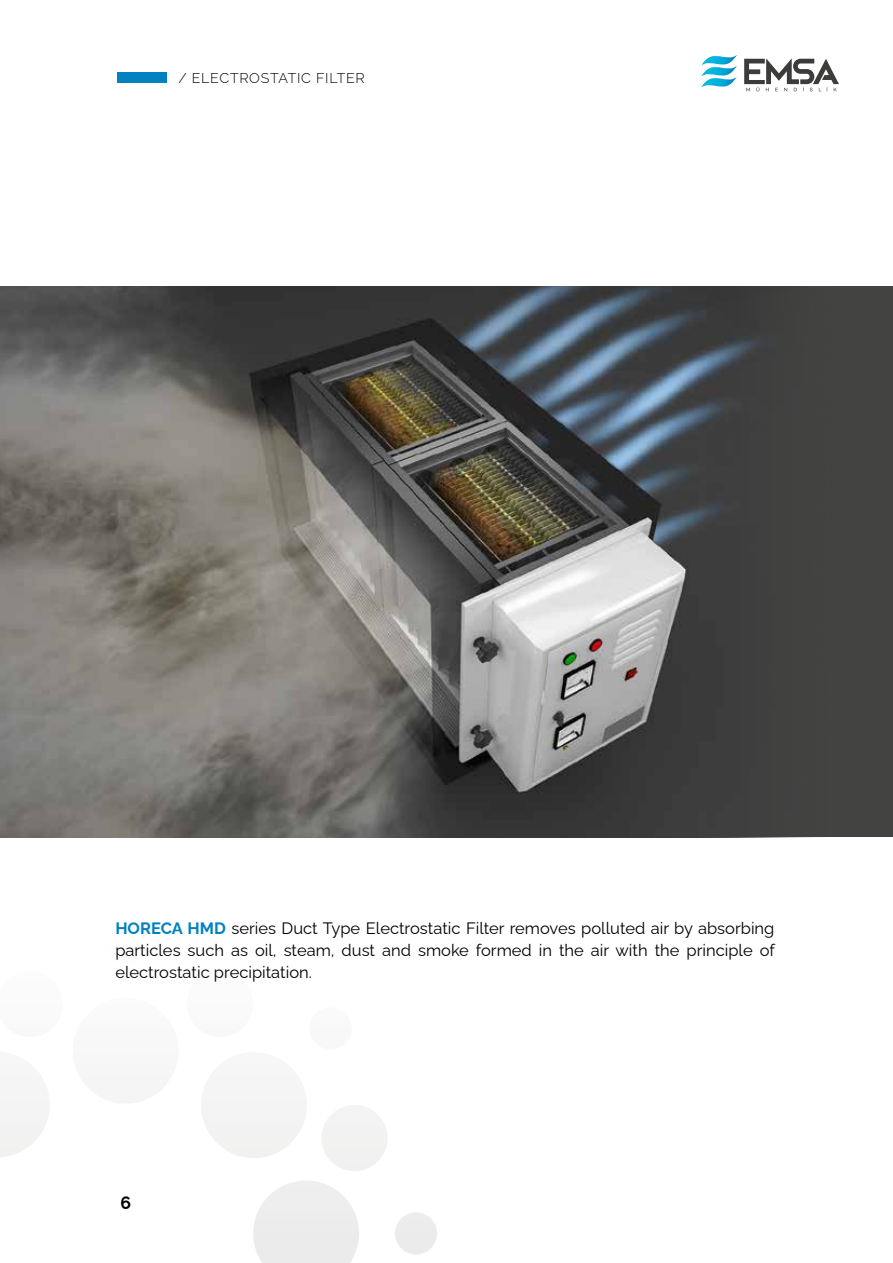
<style>
.page{position:relative;width:893px;height:1263px;background:#fff}
.page>*{position:absolute;margin:0;border:0;box-sizing:border-box;transform-origin:0 0}
.t1{font:700 17.55px "Raleway";color:#000}
.t2{font:16.5px/21.8px "Raleway";color:#000;text-align:justify}
.t3{font:300 14.25px "Raleway";letter-spacing:.05em;color:#000}
.s1{font-weight:700;color:#0082c0}
</style>
<div class="page">
<div style="left:117px;top:73px;width:50px;height:10px;background:#0082c0"></div>
<div style="left:73px;top:998px;width:106px;height:106px;background:#f8f8f8;border-radius:50%"></div>
<div style="left:201px;top:1052px;width:106px;height:106px;background:#f4f4f4;border-radius:50%"></div>
<svg style="left:253px;top:1181px;width:106px;height:82px"></svg>
<svg style="left:0;top:1101px;width:49px;height:56px"></svg>
<div style="left:187px;top:971px;width:66px;height:66px;background:#fbfbfb;border-radius:50%"></div>
<div style="left:321px;top:1105px;width:67px;height:66px;background:#f2f2f2;border-radius:50%"></div>
<div style="left:310px;top:1007px;width:42px;height:42px;background:#f9f9f9;border-radius:50%"></div>
<div style="left:395px;top:1212px;width:42px;height:42px;background:#ececec;border-radius:50%"></div>
<svg style="left:702px;top:55px;width:35px;height:32px"></svg>
<svg style="left:744px;top:59px;width:95px;height:32px"></svg>
<div style="left:0;top:286px;width:893px;height:551px;background:#434342"></div>
<img style="left:0;top:286px;width:758px;height:551px">
<p class="t3" style="left:179px;top:67px;width:188px">/ ELECTROSTATIC FILTER</p>
<p class="t2" style="left:115px;top:916px;width:661px"><span class="s1">HORECA HMD</span> series Duct Type Electrostatic Filter removes polluted air by absorbing particles such as oil, steam, dust and smoke formed in the air with the principle of electrostatic precipitation.</p>
<p class="t1" style="left:120px;top:1189px;width:12px">6</p>
</div>
